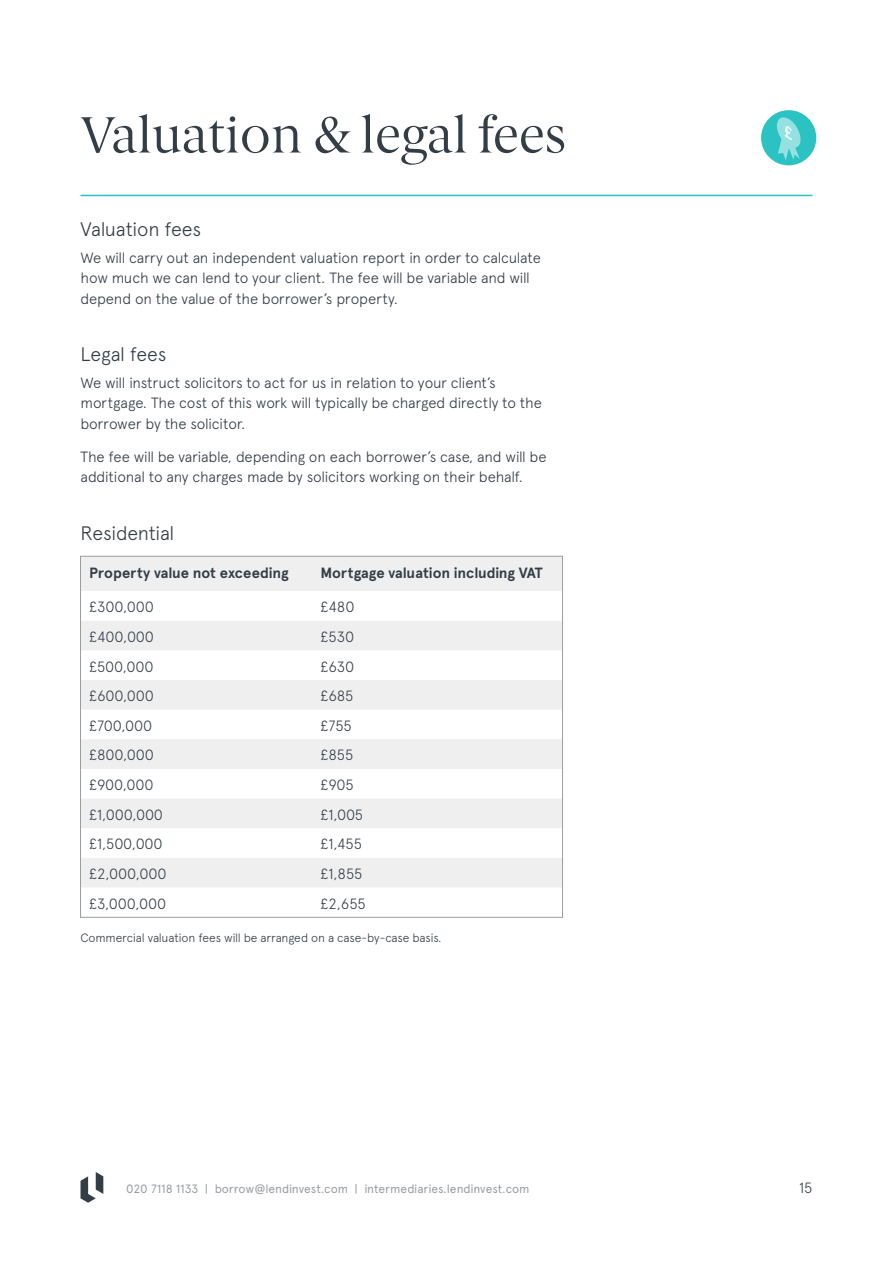
<style>
.page{position:relative;width:893px;height:1263px;background:#fff}
.page>*{position:absolute;margin:0;border:0;box-sizing:border-box;transform-origin:0 0}
.t1{font:51px "Berlingske Serif";color:#333d45}
.t2{font:300 19.5px "Apercu";letter-spacing:-.02em;color:#333d45}
.t3{font:300 14.85px/20.4px "Apercu";letter-spacing:-.015em;color:#333d45}
.t4{font:700 14.85px "Apercu";letter-spacing:-.005em;color:#333d45}
.t5{font:12px "Apercu";letter-spacing:-.01em;color:#999ea2}
.t6{font:300 12px "Apercu";letter-spacing:-.01em;color:#333d45}
</style>
<div class="page">
<svg style="left:81px;top:1172px;width:22px;height:31px"></svg>
<hr style="left:81px;top:195px;width:731px;height:1px;background:#2bc2c2">
<svg style="left:82px;top:558px;width:479px;height:329px;fill:#efeff0"></svg>
<div style="left:761px;top:110px;width:55px;height:55px;background:#2bc2c2;border-radius:50%"></div>
<svg style="left:777px;top:117px;width:23px;height:43px"></svg>
<h1 class="t1" style="left:81px;top:102px;width:487px">Valuation &amp; legal fees</h1>
<h2 class="t2" style="left:81px;top:217px;width:122px">Valuation fees</h2>
<p class="t3" style="left:81px;top:247px;width:462px">We will carry out an independent valuation report in order to calculate how much we can lend to your client. The fee will be variable and will depend on the value of the borrower’s property.</p>
<h2 class="t2" style="left:81px;top:342px;width:88px">Legal fees</h2>
<p class="t3" style="left:81px;top:372px;width:463px">We will instruct solicitors to act for us in relation to your client’s mortgage. The cost of this work will typically be charged directly to the borrower by the solicitor.</p>
<p class="t3" style="left:81px;top:446px;width:467px">The fee will be variable, depending on each borrower’s case, and will be additional to any charges made by solicitors working on their behalf.</p>
<h2 class="t2" style="left:81px;top:521px;width:95px">Residential</h2>
<p class="t4" style="left:89px;top:563px;width:201px">Property value not exceeding</p>
<p class="t4" style="left:320px;top:563px;width:224px">Mortgage valuation including VAT</p>
<p class="t3" style="left:89px;top:597px;width:66px">£300,000</p>
<p class="t3" style="left:320px;top:597px;width:35px">£480</p>
<p class="t3" style="left:89px;top:626px;width:66px">£400,000</p>
<p class="t3" style="left:320px;top:626px;width:35px">£530</p>
<p class="t3" style="left:89px;top:656px;width:66px">£500,000</p>
<p class="t3" style="left:320px;top:656px;width:35px">£630</p>
<p class="t3" style="left:89px;top:685px;width:66px">£600,000</p>
<p class="t3" style="left:320px;top:685px;width:35px">£685</p>
<p class="t3" style="left:89px;top:715px;width:65px">£700,000</p>
<p class="t3" style="left:320px;top:715px;width:33px">£755</p>
<p class="t3" style="left:89px;top:745px;width:66px">£800,000</p>
<p class="t3" style="left:320px;top:745px;width:34px">£855</p>
<p class="t3" style="left:89px;top:774px;width:66px">£900,000</p>
<p class="t3" style="left:320px;top:774px;width:35px">£905</p>
<p class="t3" style="left:89px;top:804px;width:75px">£1,000,000</p>
<p class="t3" style="left:320px;top:804px;width:44px">£1,005</p>
<p class="t3" style="left:89px;top:834px;width:75px">£1,500,000</p>
<p class="t3" style="left:320px;top:834px;width:43px">£1,455</p>
<p class="t3" style="left:89px;top:863px;width:79px">£2,000,000</p>
<p class="t3" style="left:320px;top:863px;width:44px">£1,855</p>
<p class="t3" style="left:89px;top:893px;width:78px">£3,000,000</p>
<p class="t3" style="left:320px;top:893px;width:47px">£2,655</p>
<p class="t6" style="left:81px;top:931px;width:363px">Commercial valuation fees will be arranged on a case-by-case basis.</p>
<p class="t5" style="left:126px;top:1181px;width:405px">020 7118 1133 | borrow@lendinvest.com | intermediaries.lendinvest.com</p>
<p class="t3" style="left:799px;top:1177px;width:15px">15</p>
</div>
